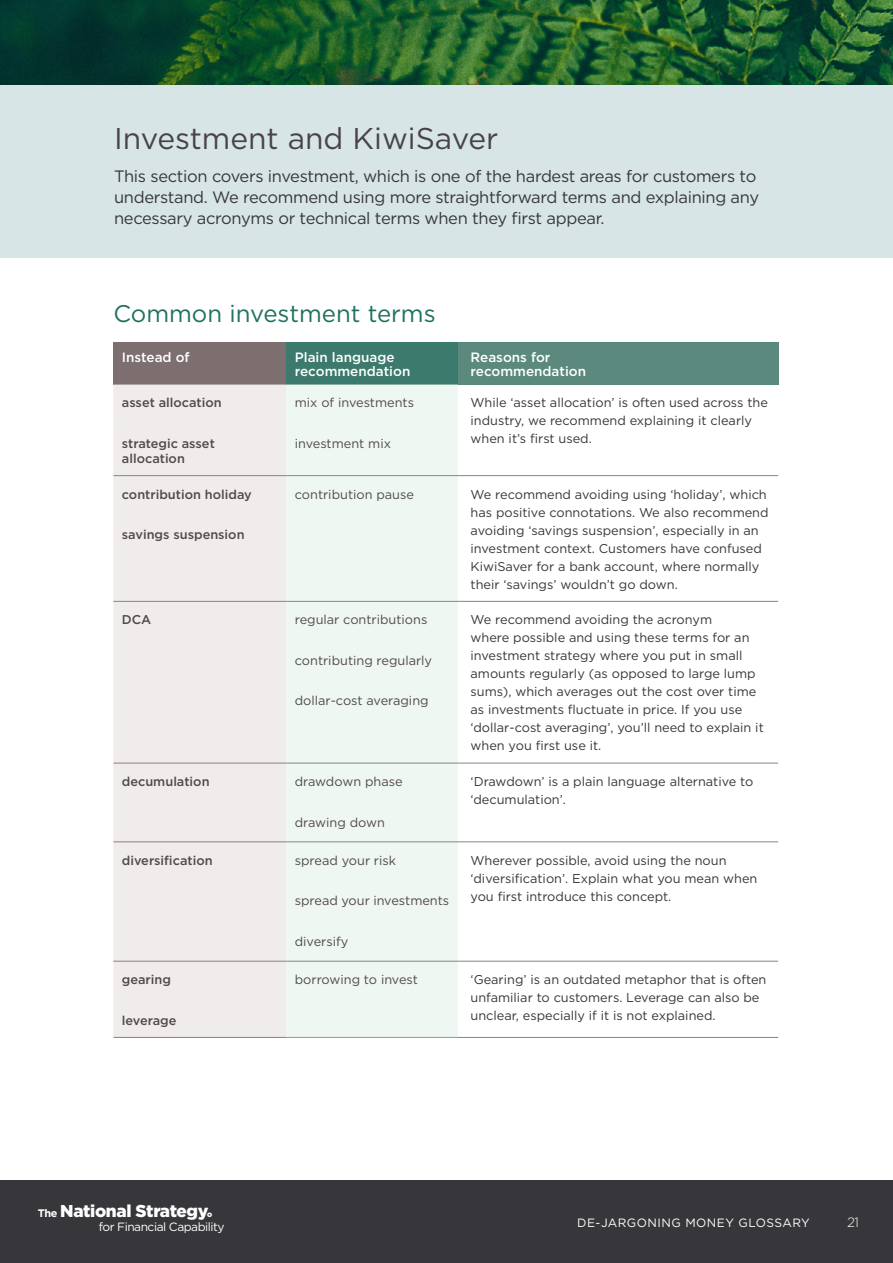
<style>
.page{position:relative;width:893px;height:1263px;background:#fff}
.page>*{position:absolute;margin:0;border:0;box-sizing:border-box;transform-origin:0 0}
.t1{font:30px "Gotham";color:#494346}
.t2{font:24px "Gotham";color:#1f7161}
.t3{font:900 17.1px "Gotham";letter-spacing:-.02em;color:#fff}
.t4{font:16.5px/21px "Gotham";letter-spacing:-.02em;color:#36363b}
.t5{font:500 13.5px/14.5px "Gotham";color:#fff}
.t6{font:300 13.5px "Gotham";color:#fff}
.t7{font:12.75px/18px "Gotham";color:#36363b}
.t8{font:12.75px "Gotham";color:#52494c}
.t9{font:500 12.75px/15px "Gotham";color:#52494c}
.t10{font:12px "Gotham";letter-spacing:.04em;color:#fff}
.t11{font:12px "Gotham";letter-spacing:-.04em;color:#fff}
.t12{font:900 6.3px "Gotham";color:#fff}
.s1{font-weight:700;font-size:10.95px}
</style>
<div class="page">
<img style="left:0;top:0;width:893px;height:85px">
<div style="left:0;top:1180px;width:893px;height:83px;background:#36363b"></div>
<div style="left:0;top:85px;width:893px;height:172px;background:#d7e5e7"></div>
<div style="left:113px;top:342px;width:173px;height:43px;background:#7d6f6f"></div>
<div style="left:286px;top:342px;width:172px;height:43px;background:#3b7a6c"></div>
<div style="left:458px;top:342px;width:320px;height:43px;background:#5b897d"></div>
<div style="left:113px;top:385px;width:173px;height:652px;background:#efeceb"></div>
<div style="left:286px;top:385px;width:172px;height:652px;background:#eef7f1"></div>
<hr style="left:286px;top:763px;width:172px;height:1px;background:#8f807f">
<hr style="left:286px;top:841px;width:172px;height:1px;background:#8f807f">
<hr style="left:286px;top:961px;width:172px;height:1px;background:#8f807f">
<hr style="left:286px;top:1037px;width:172px;height:1px;background:#939598">
<hr style="left:113px;top:763px;width:173px;height:1px;background:#8f807f">
<hr style="left:113px;top:841px;width:173px;height:1px;background:#8f807f">
<hr style="left:113px;top:961px;width:173px;height:1px;background:#8f807f">
<hr style="left:113px;top:1037px;width:173px;height:1px;background:#8f807f">
<hr style="left:458px;top:763px;width:320px;height:1px;background:#8f807f">
<hr style="left:458px;top:841px;width:320px;height:1px;background:#8f807f">
<hr style="left:458px;top:961px;width:320px;height:1px;background:#8f807f">
<hr style="left:458px;top:1037px;width:320px;height:1px;background:#8f807f">
<hr style="left:113px;top:475px;width:173px;height:1px;background:#8f807f">
<hr style="left:286px;top:475px;width:172px;height:1px;background:#8f807f">
<hr style="left:458px;top:475px;width:320px;height:1px;background:#8f807f">
<hr style="left:113px;top:601px;width:173px;height:1px;background:#8f807f">
<hr style="left:286px;top:601px;width:172px;height:1px;background:#8f807f">
<hr style="left:458px;top:601px;width:320px;height:1px;background:#8f807f">
<h1 class="t1" style="left:114px;top:119px;width:386px">Investment and KiwiSaver</h1>
<p class="t4" style="left:114px;top:165px;width:647px">This section covers investment, which is one of the hardest areas for customers to understand. We recommend using more straightforward terms and explaining any necessary acronyms or technical terms when they first appear.</p>
<h2 class="t2" style="left:113px;top:298px;width:324px">Common investment terms</h2>
<p class="t5" style="left:122px;top:349px;width:69px">Instead of</p>
<p class="t5" style="left:295px;top:349px;width:117px">Plain language recommendation</p>
<p class="t5" style="left:471px;top:349px;width:117px">Reasons for recommendation</p>
<p class="t9" style="left:122px;top:395px;width:101px">asset allocation</p>
<p class="t9" style="left:122px;top:436px;width:94px">strategic asset allocation</p>
<p class="t8" style="left:295px;top:395px;width:121px">mix of investments</p>
<p class="t8" style="left:295px;top:435px;width:98px">investment mix</p>
<p class="t7" style="left:471px;top:394px;width:299px">While ‘asset allocation’ is often used across the industry, we recommend explaining it clearly when it’s first used.</p>
<p class="t9" style="left:122px;top:486px;width:131px">contribution holiday</p>
<p class="t9" style="left:122px;top:527px;width:124px">savings suspension</p>
<p class="t8" style="left:295px;top:486px;width:121px">contribution pause</p>
<p class="t7" style="left:471px;top:485px;width:300px">We recommend avoiding using ‘holiday’, which has positive connotations. We also recommend avoiding ‘savings suspension’, especially in an investment context. Customers have confused KiwiSaver for a bank account, where normally their ‘savings’ wouldn’t go down.</p>
<p class="t9" style="left:122px;top:612px;width:31px">DCA</p>
<p class="t8" style="left:295px;top:612px;width:134px">regular contributions</p>
<p class="t8" style="left:295px;top:652px;width:139px">contributing regularly</p>
<p class="t8" style="left:295px;top:693px;width:135px">dollar-cost averaging</p>
<p class="t9" style="left:122px;top:774px;width:89px">decumulation</p>
<p class="t8" style="left:295px;top:773px;width:109px">drawdown phase</p>
<p class="t8" style="left:295px;top:814px;width:92px">drawing down</p>
<p class="t9" style="left:122px;top:853px;width:92px">diversification</p>
<p class="t8" style="left:295px;top:852px;width:103px">spread your risk</p>
<p class="t8" style="left:295px;top:893px;width:156px">spread your investments</p>
<p class="t8" style="left:295px;top:933px;width:55px">diversify</p>
<p class="t7" style="left:471px;top:610px;width:295px">We recommend avoiding the acronym<br>where possible and using these terms for an investment strategy where you put in small amounts regularly (as opposed to large lump sums), which averages out the cost over time as investments fluctuate in price. If you use ‘dollar-cost averaging’, you’ll need to explain it when you first use it.</p>
<p class="t7" style="left:471px;top:772px;width:284px">‘Drawdown’ is a plain language alternative to ‘decumulation’.</p>
<p class="t7" style="left:471px;top:851px;width:288px">Wherever possible, avoid using the noun ‘diversification’. Explain what you mean when you first introduce this concept.</p>
<p class="t9" style="left:122px;top:972px;width:51px">gearing</p>
<p class="t9" style="left:122px;top:1012px;width:56px">leverage</p>
<h3 class="t3" style="left:38px;top:1199px;width:172px"><span class="s1">The</span> National Strategy</h3>
<p class="t12" style="left:207px;top:1210px;width:7px">Ο</p>
<p class="t11" style="left:99px;top:1219px;width:127px">for Financial Capability</p>
<p class="t8" style="left:295px;top:971px;width:125px">borrowing to invest</p>
<p class="t7" style="left:471px;top:970px;width:297px">‘Gearing’ is an outdated metaphor that is often unfamiliar to customers. Leverage can also be unclear, especially if it is not explained.</p>
<p class="t10" style="left:577px;top:1215px;width:234px">DE-JARGONING MONEY GLOSSARY</p>
<p class="t6" style="left:847px;top:1213px;width:13px">21</p>
</div>
